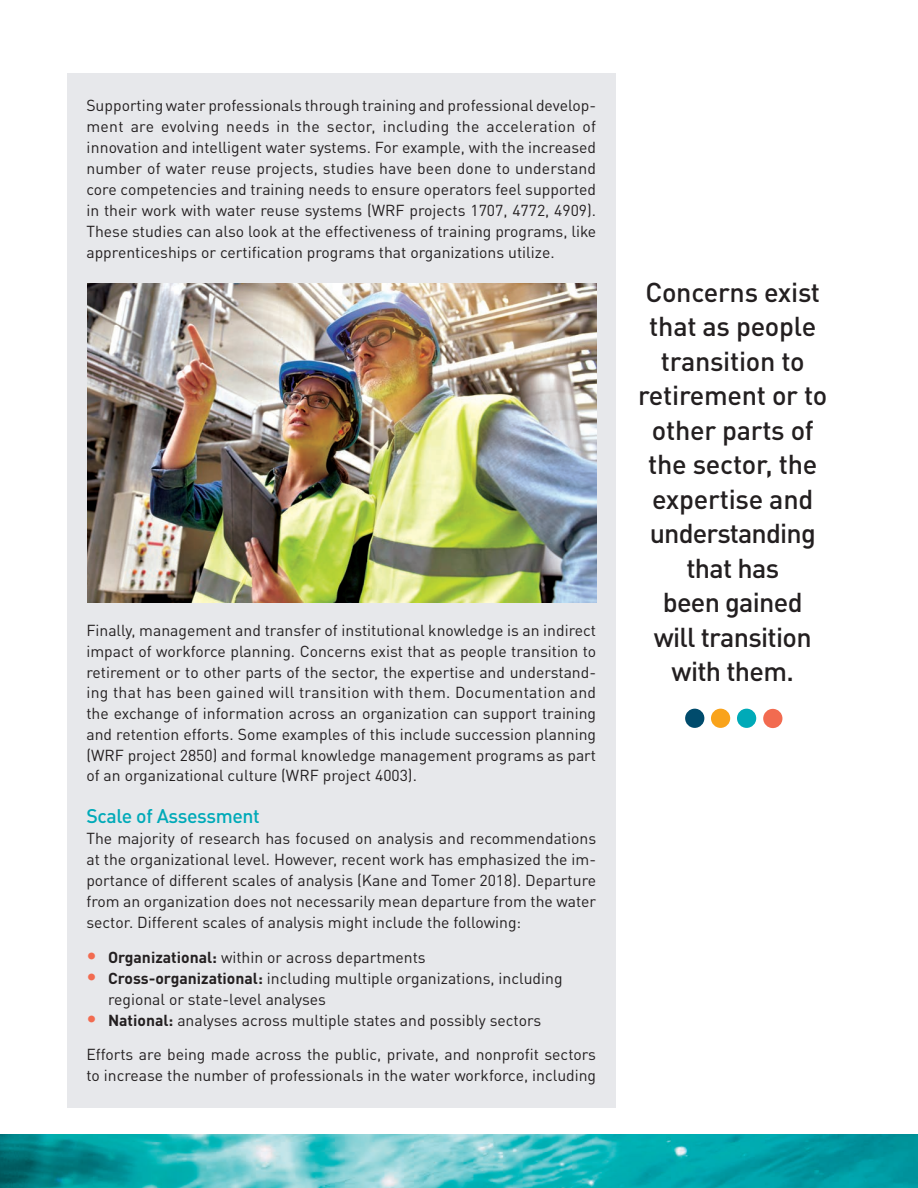
<style>
.page{position:relative;width:918px;height:1188px;background:#fff}
.page>*{position:absolute;margin:0;border:0;box-sizing:border-box;transform-origin:0 0}
.call_out{font:500 27px/34.5px "DIN Pro";letter-spacing:-.01em;color:#231f20;text-align:center}
.Subhead{font:500 19.5px "DIN Pro";letter-spacing:-.02em;color:#00aab8}
.body_copy{font:15.75px/21px "DIN Pro";color:#231f20;text-align:justify}
.s1{font-weight:700;font-size:21px;color:#f26b50}
.s2{font-weight:700}
</style>
<div class="page">
<div style="left:68px;top:74px;width:548px;height:1034px;background:#e7e8eb"></div>
<img style="left:0;top:1134px;width:918px;height:54px">
<div style="left:685px;top:709px;width:19px;height:19px;background:#004b6c;border-radius:50%"></div>
<div style="left:711px;top:709px;width:19px;height:19px;background:#f9a31b;border-radius:50%"></div>
<div style="left:763px;top:709px;width:19px;height:19px;background:#f26b50;border-radius:50%"></div>
<div style="left:737px;top:709px;width:19px;height:19px;background:#00aab8;border-radius:50%"></div>
<img style="left:87px;top:284px;width:510px;height:318px">
<p class="body_copy" style="left:86px;top:94px;width:511px">Supporting water professionals through training and professional develop&shy;ment are evolving needs in the sector, including the acceleration of innovation and intelligent water systems. For example, with the increased number of water reuse projects, studies have been done to understand core competencies and training needs to ensure operators feel supported in their work with water reuse systems (WRF projects 1707, 4772, 4909).<br>These studies can also look at the effectiveness of training programs, like apprenticeships or certification programs that organizations utilize.</p>
<p class="body_copy" style="left:86px;top:619px;width:511px">Finally, management and transfer of institutional knowledge is an indirect impact of workforce planning. Concerns exist that as people transition to retirement or to other parts of the sector, the expertise and understand&shy;ing that has been gained will transition with them. Documentation and the exchange of information across an organization can support training and retention efforts. Some examples of this include succession planning (WRF project 2850) and formal knowledge management programs as part of an organizational culture (WRF project 4003).</p>
<p class="Subhead" style="left:86px;top:800px;width:175px">Scale of Assessment</p>
<p class="body_copy" style="left:86px;top:826px;width:511px">The majority of research has focused on analysis and recommendations at the organizational level. However, recent work has emphasized the im&shy;portance of different scales of analysis (Kane and Tomer 2018). Departure from an organization does not necessarily mean departure from the water sector. Different scales of analysis might include the following:</p>
<p class="body_copy" style="left:86px;top:945px;width:341px"><span class="s1">•</span> <span class="s2">Organizational:</span> within or across departments</p>
<p class="body_copy" style="left:108px;top:966px;width:456px;text-indent:-22px"><span class="s1">•</span> <span class="s2">Cross-organizational:</span> including multiple organizations, including regional or state-level analyses</p>
<p class="body_copy" style="left:86px;top:1008px;width:456px"><span class="s1">•</span> <span class="s2">National:</span> analyses across multiple states and possibly sectors</p>
<p class="body_copy" style="left:86px;top:1042px;width:511px">Efforts are being made across the public, private, and nonprofit sectors to increase the number of professionals in the water workforce, including</p>
<p class="call_out" style="left:638px;top:272px;width:191px">Concerns exist that as people transition to retirement or to other parts of</p>
<p class="call_out" style="left:648px;top:444px;width:171px">the sector, the expertise and understanding that has</p>
<p class="call_out" style="left:663px;top:582px;width:141px">been gained</p>
<p class="call_out" style="left:654px;top:617px;width:159px">will transition with them.</p>
</div>
